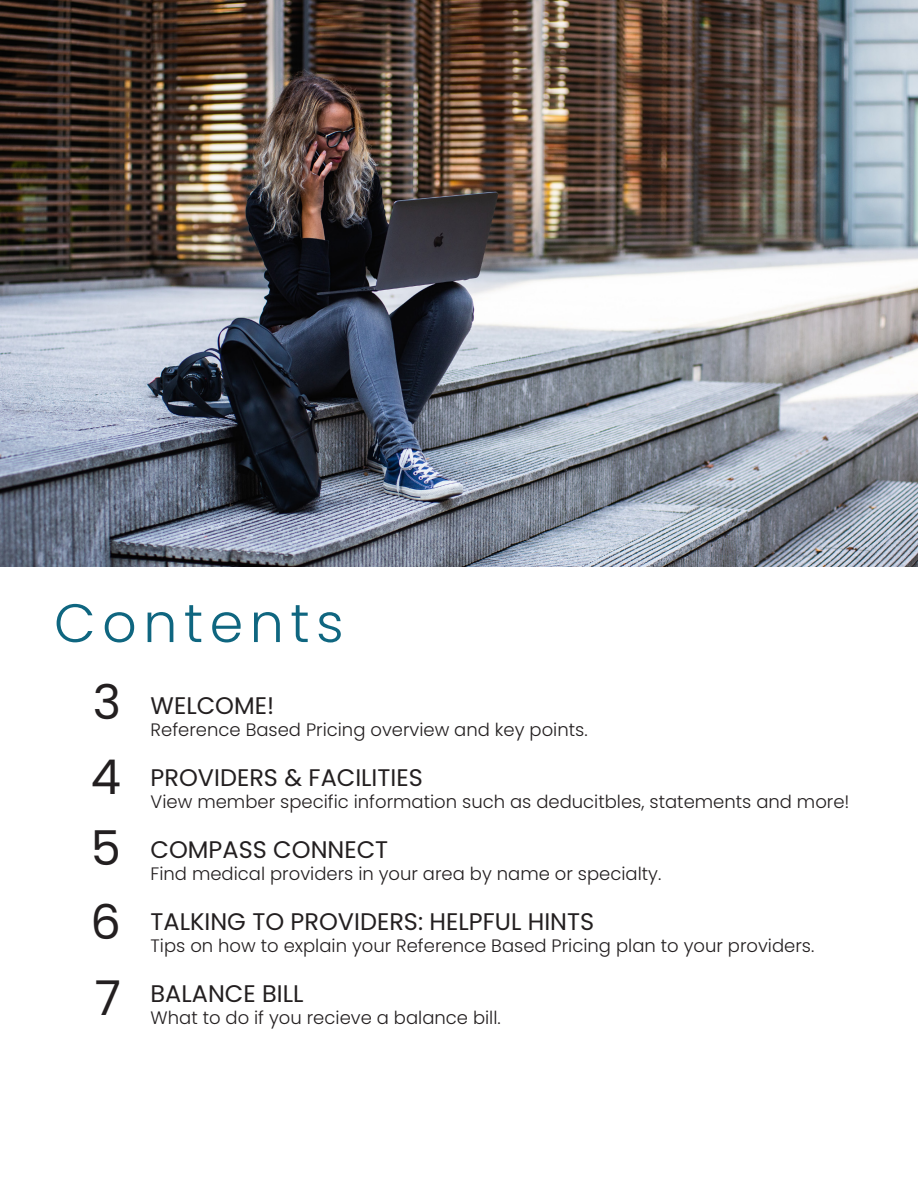
<style>
.page{position:relative;width:918px;height:1188px;background:#fff}
.page>*{position:absolute;margin:0;border:0;box-sizing:border-box;transform-origin:0 0}
.t1{font:300 54px "Poppins";letter-spacing:.12em;color:#0f6680}
.t2{font:48px "Poppins";color:#231f20}
.t3{font:24px "Poppins";color:#231f20}
.t4{font:300 18px "Poppins";color:#231f20}
</style>
<div class="page">
<img style="left:0;top:0;width:918px;height:567px">
<p class="t1" style="left:54px;top:592px;width:291px">Contents</p>
<p class="t2" style="left:93px;top:674px;width:30px">3</p>
<p class="t2" style="left:91px;top:750px;width:32px">4</p>
<p class="t2" style="left:91px;top:821px;width:32px">5</p>
<p class="t2" style="left:90px;top:895px;width:32px">6</p>
<p class="t2" style="left:95px;top:970px;width:28px">7</p>
<p class="t3" style="left:151px;top:692px;width:125px">WELCOME!</p>
<p class="t4" style="left:151px;top:719px;width:439px">Reference Based Pricing overview and key points.</p>
<p class="t3" style="left:151px;top:764px;width:274px">PROVIDERS &amp; FACILITIES</p>
<p class="t4" style="left:151px;top:791px;width:701px">View member specific information such as deducitbles, statements and more!</p>
<p class="t3" style="left:151px;top:836px;width:239px">COMPASS CONNECT</p>
<p class="t4" style="left:151px;top:863px;width:512px">Find medical providers in your area by name or specialty.</p>
<p class="t3" style="left:151px;top:908px;width:445px">TALKING TO PROVIDERS: HELPFUL HINTS</p>
<p class="t4" style="left:151px;top:935px;width:665px">Tips on how to explain your Reference Based Pricing plan to your providers.</p>
<p class="t3" style="left:151px;top:980px;width:154px">BALANCE BILL</p>
<p class="t4" style="left:151px;top:1007px;width:352px">What to do if you recieve a balance bill.</p>
</div>
